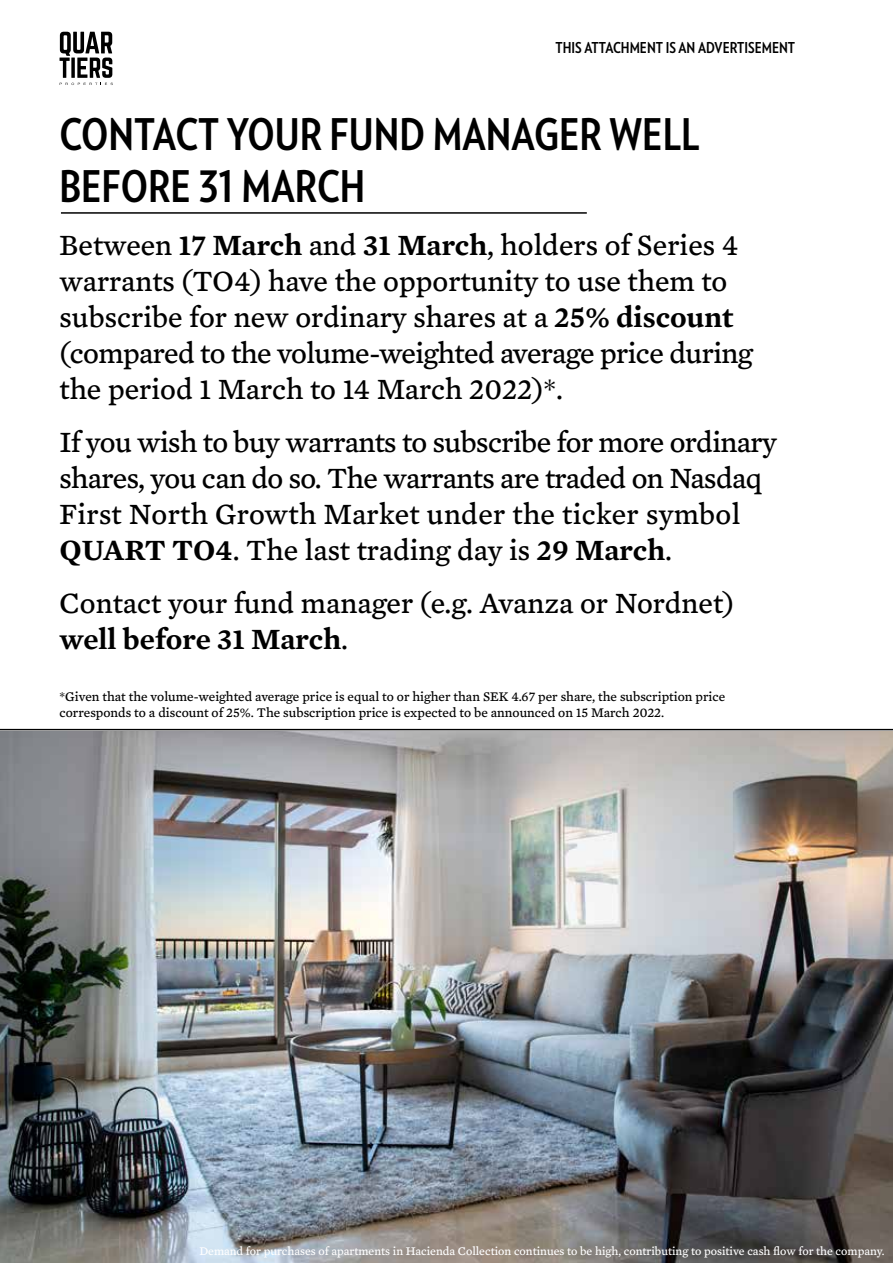
<style>
.page{position:relative;width:893px;height:1263px;background:#fff}
.page>*{position:absolute;margin:0;border:0;box-sizing:border-box;transform-origin:0 0}
.t1{font:700 43.5px/52.2px "Verlag Condensed";color:#000}
.t2{font:30px/36px "Mercury Text G4";color:#000}
.t3{font:30px/36px "Mercury Text G4";letter-spacing:-.02em;color:#000}
.t4{font:700 15px "Verlag Condensed";color:#000}
.t5{font:13.5px/16.2px "Mercury Text G4";color:#000}
.t6{font:12px "Mercury Text G4";color:#fff}
.s1{font-weight:600}
</style>
<div class="page">
<img style="left:0;top:731px;width:893px;height:532px">
<hr style="left:0;top:729px;width:893px;height:1px;background:#000">
<svg style="left:60px;top:32px;width:53px;height:53px"></svg>
<hr style="left:61px;top:212px;width:526px;height:2px;background:#000">
<p class="t4" style="left:555px;top:36px;width:241px">THIS ATTACHMENT IS AN ADVERTISEMENT</p>
<h1 class="t1" style="left:60px;top:106px;width:642px">CONTACT YOUR FUND MANAGER WELL<br>BEFORE 31 MARCH</h1>
<p class="t2" style="left:60px;top:226px;width:695px">Between <span class="s1">17 March</span> and <span class="s1">31 March</span>, holders of Series 4 warrants (TO4) have the opportunity to use them to subscribe for new ordinary shares at a <span class="s1">25% discount </span>(compared to the volume-weighted average price during the period 1 March to 14 March 2022)*.</p>
<p class="t3" style="left:60px;top:423px;width:719px">If you wish to buy warrants to subscribe for more ordinary shares, you can do so. The warrants are traded on Nasdaq First North Growth Market under the ticker symbol <span class="s1">QUART TO4</span>. The last trading day is <span class="s1">29 March</span>.</p>
<p class="t2" style="left:60px;top:584px;width:676px">Contact your fund manager (e.g. Avanza or Nordnet) <span class="s1">well before 31 March</span>.</p>
<p class="t5" style="left:60px;top:687px;width:667px">*Given that the volume-weighted average price is equal to or higher than SEK 4.67 per share, the subscription price corresponds to a discount of 25%. The subscription price is expected to be announced on 15 March 2022.</p>
<p class="t6" style="left:199px;top:1242px;width:687px">Demand for purchases of apartments in Hacienda Collection continues to be high, contributing to positive cash flow for the company.</p>
</div>
